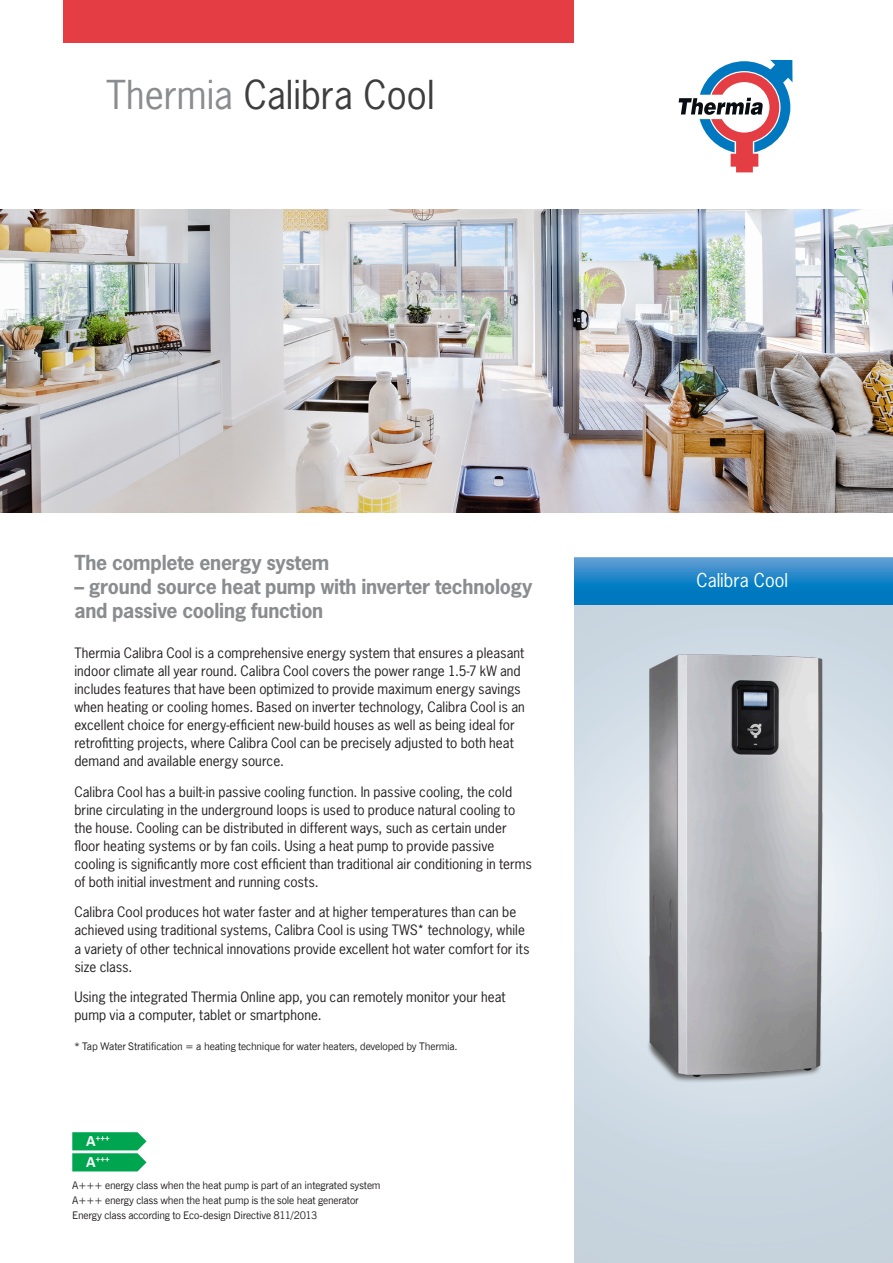
<style>
.page{position:relative;width:893px;height:1263px;background:#fff}
.page>*{position:absolute;margin:0;border:0;box-sizing:border-box;transform-origin:0 0}
.t1{font:37.5px "News Gothic Std";color:#3e3e3f}
.rubbe{font:700 19.5px/24px "News Gothic Std";letter-spacing:-.015em;color:#8a8c8f}
.t2{font:18px "News Gothic Std";color:#fff}
.Brödtext{font:13.5px/18px "News Gothic Std";letter-spacing:.005em;color:#231f20}
.Brödtext-2{font:10.5px/15px "News Goth EU";letter-spacing:-.015em;color:#231f20}
.t3{font:700 9.15px "Calibri";color:#fff}
.s1{color:#8a8c8f}
.s2{font-size:15.75px}
</style>
<div class="page">
<div style="left:64px;top:0;width:510px;height:43px;background:#e43e44"></div>
<svg style="left:679px;top:60px;width:113px;height:112px"></svg>
<img style="left:0;top:210px;width:893px;height:303px">
<svg style="left:574px;top:558px;width:319px;height:34px;background:#298aca"></svg>
<img style="left:574px;top:592px;width:319px;height:519px">
<svg style="left:72px;top:1132px;width:75px;height:39px;background:#24b168"></svg>
<p class="t1" style="left:106px;top:71px;width:330px"><span class="s1">Thermia</span> Calibra Cool</p>
<p class="rubbe" style="left:74px;top:550px;width:256px">The complete energy system</p>
<p class="rubbe" style="left:74px;top:574px;width:460px">– ground source heat pump with inverter technology and passive cooling function</p>
<p class="Brödtext" style="left:74px;top:644px;width:452px">Thermia Calibra Cool is a comprehensive energy system that ensures a pleasant indoor climate all year round. Calibra Cool covers the power range 1.5-7 kW and includes features that have been optimized to provide maximum energy savings when heating or cooling homes. Based on inverter technology, Calibra Cool is an excellent choice for energy-efficient new-build houses as well as being ideal for retrofitting projects, where Calibra Cool can be precisely adjusted to both heat demand and available energy source.</p>
<p class="Brödtext" style="left:74px;top:782px;width:459px">Calibra Cool has a built-in passive cooling function. In passive cooling, the cold brine circulating in the underground loops is used to produce natural cooling to the house. Cooling can be distributed in different ways, such as certain under floor heating systems or by fan coils. Using a heat pump to provide passive cooling is significantly more cost efficient than traditional air conditioning in terms of both initial investment and running costs.</p>
<p class="Brödtext" style="left:74px;top:903px;width:457px">Calibra Cool produces hot water faster and at higher temperatures than can be achieved using traditional systems, Calibra Cool is using TWS* technology, while a variety of other technical innovations provide excellent hot water comfort for its size class.</p>
<p class="Brödtext" style="left:74px;top:988px;width:433px">Using the integrated Thermia Online app, you can remotely monitor your heat pump via a computer, tablet or smartphone.</p>
<p class="Brödtext-2" style="left:74px;top:1038px;width:385px">* Tap Water Stratification = a heating technique for water heaters, developed by Thermia.</p>
<p class="t3" style="left:86px;top:1131px;width:25px"><span class="s2">A</span>+++</p>
<p class="t3" style="left:86px;top:1153px;width:25px"><span class="s2">A</span>+++</p>
<p class="Brödtext-2" style="left:72px;top:1178px;width:310px">A+++ energy class when the heat pump is part of an integrated system<br>A+++ energy class when the heat pump is the sole heat generator<br>Energy class according to Eco-design Directive 811/2013</p>
<p class="t2" style="left:696px;top:569px;width:93px">Calibra Cool</p>
</div>
